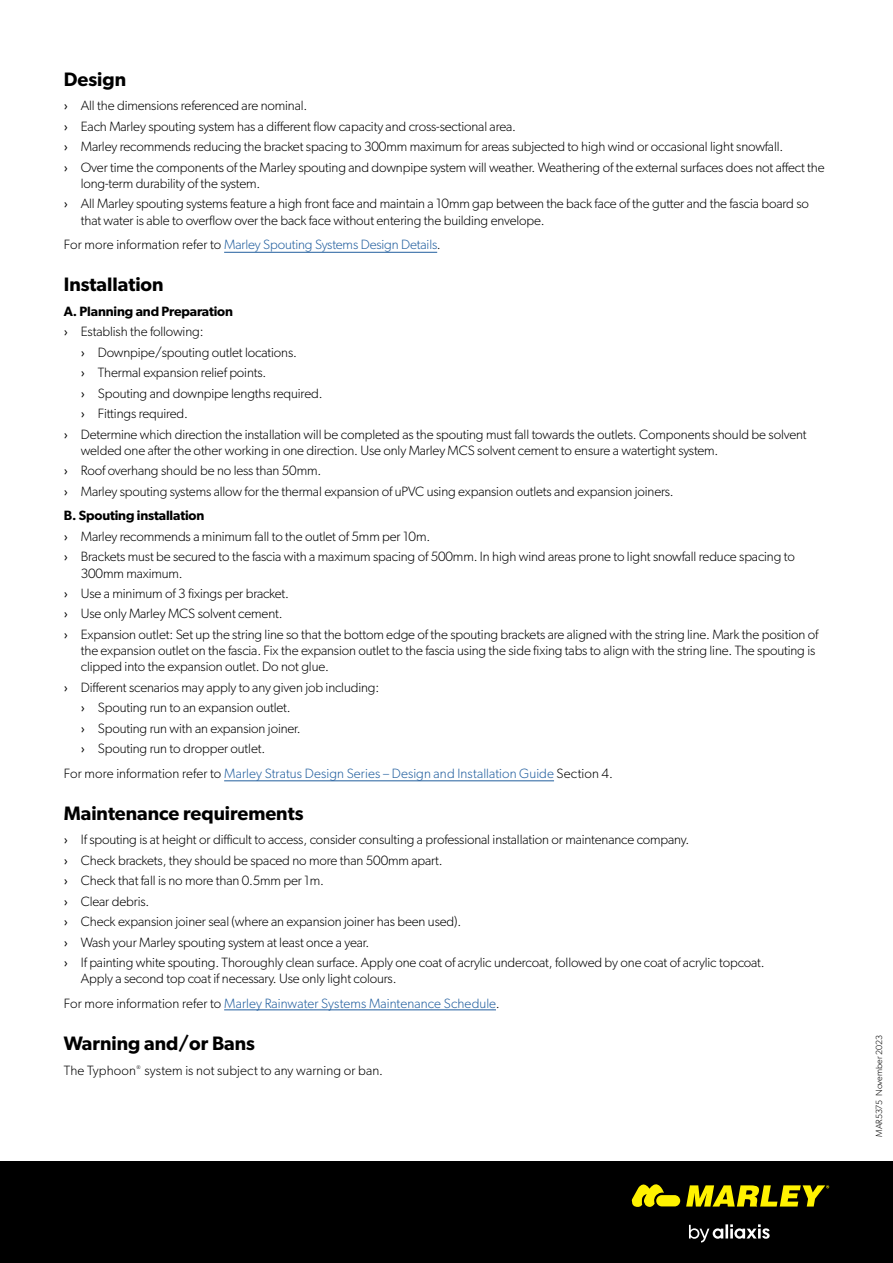
<style>
.page{position:relative;width:893px;height:1263px;background:#fff}
.page>*{position:absolute;margin:0;border:0;box-sizing:border-box;transform-origin:0 0}
.t1{font:600 19.5px "Gibson";color:#000}
.t2{font:300 13.5px/20.4px "Gibson";letter-spacing:-.01em;color:#000}
.t3{font:300 13.5px "Gibson";letter-spacing:.005em;color:#215e9e}
.t4{font:600 13.5px/20.4px "Gibson";letter-spacing:-.01em;color:#000}
.t5{font:300 13.5px "Gibson";letter-spacing:.01em;color:#000}
.t6{font:300 9px "Gibson";color:#000}
.t7{font:300 5.25px "Gibson";color:#000}
.s1{font-weight:400}
.s2{color:#215e9e}
.s3{font-style:italic}
.s4{font-weight:300}
.s5{font-weight:600}
.s6{color:#000}
</style>
<div class="page">
<div style="left:0;top:1161px;width:893px;height:102px;background:#000"></div>
<div style="left:656px;top:1195px;width:24px;height:11px;background:#fff200;border-radius:6px"></div>
<svg style="left:631px;top:1184px;width:33px;height:23px"></svg>
<svg style="left:686px;top:1185px;width:143px;height:21px"></svg>
<svg style="left:689px;top:1224px;width:81px;height:18px"></svg>
<hr style="left:224px;top:252px;width:213px;height:1px;background:#215e9e">
<hr style="left:224px;top:780px;width:330px;height:1px;background:#215e9e">
<hr style="left:224px;top:1009px;width:272px;height:1px;background:#215e9e">
<h1 class="t1" style="left:64px;top:67px;width:64px">Design</h1>
<p class="t2" style="left:64px;top:95px;width:762px"><span class="s1">›</span> All the dimensions referenced are nominal.<br><span class="s1">›</span> Each Marley spouting system has a different flow capacity and cross-sectional area.<br><span class="s1">›</span> Marley recommends reducing the bracket spacing to 300mm maximum for areas subjected to high wind or occasional light snowfall.<br><span class="s1">›</span> Over time the components of the Marley spouting and downpipe system will weather. Weathering of the external surfaces does not affect the</p>
<p class="t2" style="left:64px;top:173px;width:747px;text-indent:17px">long-term durability of the system.<br><span class="s1">›</span> All Marley spouting systems feature a high front face and maintain a 10mm gap between the back face of the gutter and the fascia board so</p>
<p class="t2" style="left:64px;top:207px;width:482px;line-height:24.8px;text-indent:17px">that water is able to overflow over the back face without entering the building envelope.<br>For more information refer to <span class="s2">Marley Spouting Systems Design Details</span><span class="s3">.</span></p>
<h1 class="t1" style="left:64px;top:273px;width:101px">Installation</h1>
<p class="t4" style="left:64px;top:301px;width:171px">A. Planning and Preparation <span class="s1">›</span> <span class="s4">Establish the following:</span></p>
<p class="t2" style="left:81px;top:342px;width:218px"><span class="s1">›</span> Downpipe/spouting outlet locations.</p>
<p class="t2" style="left:81px;top:362px;width:187px"><span class="s1">›</span> Thermal expansion relief points.</p>
<p class="t2" style="left:81px;top:383px;width:243px"><span class="s1">›</span> Spouting and downpipe lengths required.</p>
<p class="t2" style="left:81px;top:403px;width:109px"><span class="s1">›</span> Fittings required.</p>
<p class="t2" style="left:64px;top:424px;width:744px"><span class="s1">›</span> Determine which direction the installation will be completed as the spouting must fall towards the outlets. Components should be solvent</p>
<p class="t2" style="left:64px;top:440px;width:656px;text-indent:17px">welded one after the other working in one direction. Use only Marley MCS solvent cement to ensure a watertight system. <span class="s1">›</span> Roof overhang should be no less than 50mm.<br><span class="s1">›</span> Marley spouting systems allow for the thermal expansion of uPVC using expansion outlets and expansion joiners.</p>
<p class="t2" style="left:64px;top:505px;width:733px"><span class="s5">B. Spouting installation<br></span><span class="s1">›</span> Marley recommends a minimum fall to the outlet of 5mm per 10m.<br><span class="s1">›</span> Brackets must be secured to the fascia with a maximum spacing of 500mm. In high wind areas prone to light snowfall reduce spacing to</p>
<p class="t2" style="left:64px;top:562px;width:756px;text-indent:17px">300mm maximum.<br><span class="s1">›</span> Use a minimum of 3 fixings per bracket.<br><span class="s1">›</span> Use only Marley MCS solvent cement.<br><span class="s1">›</span> Expansion outlet: Set up the string line so that the bottom edge of the spouting brackets are aligned with the string line. Mark the position of</p>
<p class="t2" style="left:81px;top:642px;width:736px;line-height:16.2px">the expansion outlet on the fascia. Fix the expansion outlet to the fascia using the side fixing tabs to align with the string line. The spouting is clipped into the expansion outlet. Do not glue.</p>
<p class="t2" style="left:81px;top:677px;width:300px;text-indent:-17px"><span class="s1">›</span> Different scenarios may apply to any given job including: <span class="s1">›</span> Spouting run to an expansion outlet.<br><span class="s1">›</span> Spouting run with an expansion joiner.<br><span class="s1">›</span> Spouting run to dropper outlet.</p>
<p class="t3" style="left:64px;top:765px;width:551px"><span class="s6">For more information refer to</span> Marley Stratus Design Series – Design and Installation Guide <span class="s6">Section 4.</span></p>
<h1 class="t1" style="left:64px;top:801px;width:241px">Maintenance requirements</h1>
<p class="t2" style="left:64px;top:829px;width:702px"><span class="s1">›</span> If spouting is at height or difficult to access, consider consulting a professional installation or maintenance company.<br><span class="s1">›</span> Check brackets, they should be spaced no more than 500mm apart.<br><span class="s1">›</span> Check that fall is no more than 0.5mm per 1m.<br><span class="s1">›</span> Clear debris.<br><span class="s1">›</span> Check expansion joiner seal (where an expansion joiner has been used).<br><span class="s1">›</span> Wash your Marley spouting system at least once a year.<br><span class="s1">›</span> If painting white spouting. Thoroughly clean surface. Apply one coat of acrylic undercoat, followed by one coat of acrylic topcoat.</p>
<p class="t2" style="left:64px;top:966px;width:437px;line-height:24.8px;text-indent:17px">Apply a second top coat if necessary. Use only light colours.<br>For more information refer to <span class="s2">Marley Rainwater Systems Maintenance Schedule</span><span class="s3">.</span></p>
<h1 class="t1" style="left:64px;top:1031px;width:193px">Warning and/or Bans</h1>
<p class="t5" style="left:64px;top:1062px;width:74px">The Typhoon</p>
<p class="t7" style="left:137px;top:1064px;width:6px">®</p>
<p class="t2" style="left:144px;top:1060px;width:240px">system is not subject to any warning or ban.</p>
<p class="t6" style="left:873px;top:1137px;width:104px;rotate:-90deg">MAR5375 November 2023</p>
</div>
